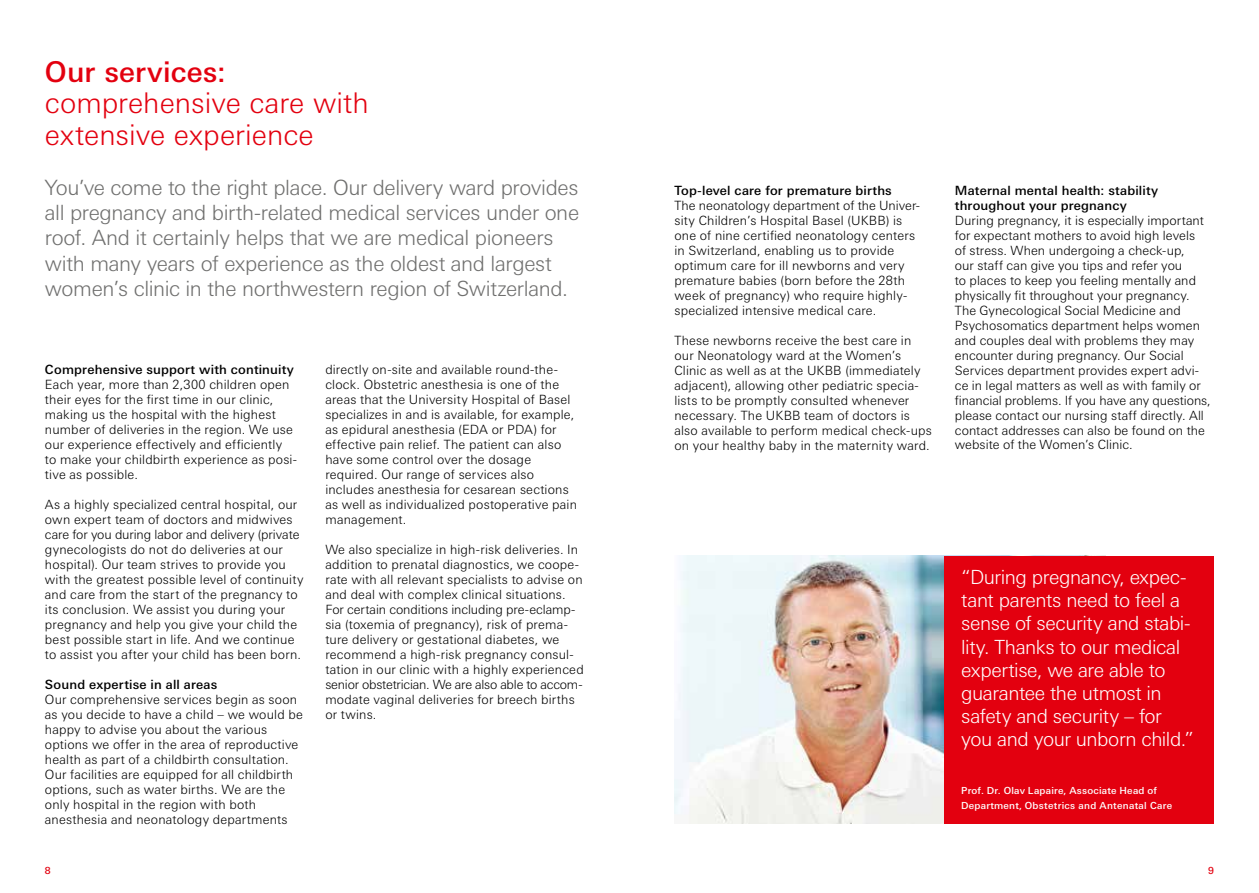
<style>
.page{position:relative;width:1259px;height:893px;background:#fff}
.page>*{position:absolute;margin:0;border:0;box-sizing:border-box;transform-origin:0 0}
.t1{font:300 28.5px/31.5px "Linotype Univers Basic";color:#e3000f}
.t2{font:500 28.5px "Linotype Univers Basic";letter-spacing:.005em;color:#e3000f}
.t3{font:300 21px/25.2px "Linotype Univers Basic";letter-spacing:-.02em;color:#6f6f6e}
.t4{font:300 19.5px/23.2px "Linotype Univers Basic";letter-spacing:-.025em;color:#fff}
.t5{font:300 12.75px/15px "Linotype Univers Basic";letter-spacing:.01em;color:#000}
.t6{font:500 12.75px/15px "Linotype Univers Basic";letter-spacing:.015em;color:#000}
.t7{font:500 9.75px/15px "Linotype Univers Basic";letter-spacing:.025em;color:#fff}
.t8{font:500 9.75px "Linotype Univers Basic";color:#e3000f}
</style>
<div class="page">
<img style="left:674px;top:556px;width:270px;height:268px">
<div style="left:944px;top:556px;width:270px;height:268px;background:#e3000f"></div>
<h1 class="t2" style="left:45px;top:55px;width:182px">Our services:</h1>
<h1 class="t1" style="left:45px;top:87px;width:325px">comprehensive care with extensive experience</h1>
<p class="t3" style="left:45px;top:175px;width:536px">You’ve come to the right place. Our delivery ward provides all pregnancy and birth-related medical services under one roof. And it certainly helps that we are medical pioneers with many years of experience as the oldest and largest women’s clinic in the northwestern region of Switzerland.</p>
<p class="t6" style="left:45px;top:362px;width:250px">Comprehensive support with continuity</p>
<p class="t5" style="left:45px;top:377px;width:254px">Each year, more than 2,300 children open their eyes for the first time in our clinic, making us the hospital with the highest number of deliveries in the region. We use our experience effectively and efficiently<br>to make your childbirth experience as posi&shy;tive as possible.</p>
<p class="t5" style="left:45px;top:497px;width:260px">As a highly specialized central hospital, our own expert team of doctors and midwives care for you during labor and delivery (private gynecologists do not do deliveries at our hospital). Our team strives to provide you with the greatest possible level of continuity and care from the start of the pregnancy to its conclusion. We assist you during your pregnancy and help you give your child the best possible start in life. And we continue to assist you after your child has been born.</p>
<p class="t6" style="left:45px;top:677px;width:174px">Sound expertise in all areas</p>
<p class="t5" style="left:45px;top:692px;width:259px">Our comprehensive services begin as soon as you decide to have a child – we would be happy to advise you about the various options we offer in the area of reproductive health as part of a childbirth consultation.<br>Our facilities are equipped for all childbirth options, such as water births. We are the only hospital in the region with both anesthesia and neonatology departments</p>
<p class="t5" style="left:325px;top:362px;width:253px">directly on-site and available round-the&shy;clock. Obstetric anesthesia is one of the areas that the University Hospital of Basel specializes in and is available, for example, as epidural anesthesia (EDA or PDA) for effective pain relief. The patient can also have some control over the dosage required. Our range of services also includes anesthesia for cesarean sections as well as individualized postoperative pain management.</p>
<p class="t5" style="left:325px;top:542px;width:260px">We also specialize in high-risk deliveries. In addition to prenatal diagnostics, we coope&shy;rate with all relevant specialists to advise on and deal with complex clinical situations.<br>For certain conditions including pre-eclamp&shy;sia (toxemia of pregnancy), risk of prema&shy;ture delivery or gestational diabetes, we recommend a high-risk pregnancy consul&shy;tation in our clinic with a highly experienced senior obstetrician. We are also able to accom&shy;modate vaginal deliveries for breech births or twins.</p>
<p class="t6" style="left:674px;top:183px;width:219px">Top-level care for premature births</p>
<p class="t5" style="left:674px;top:197px;width:247px">The neonatology department of the Univer&shy;sity Children’s Hospital Basel (UKBB) is one of nine certified neonatology centers in Switzerland, enabling us to provide optimum care for ill newborns and very premature babies (born before the 28th week of pregnancy) who require highly&shy;specialized intensive medical care.</p>
<p class="t5" style="left:674px;top:332px;width:259px">These newborns receive the best care in our Neonatology ward at the Women’s Clinic as well as at the UKBB (immediately adjacent), allowing other pediatric specia&shy;lists to be promptly consulted whenever necessary. The UKBB team of doctors is also available to perform medical check-ups on your healthy baby in the maternity ward.</p>
<p class="t6" style="left:955px;top:182px;width:205px">Maternal mental health: stability throughout your pregnancy</p>
<p class="t5" style="left:955px;top:212px;width:257px">During pregnancy, it is especially important for expectant mothers to avoid high levels<br>of stress. When undergoing a check-up,<br>our staff can give you tips and refer you<br>to places to keep you feeling mentally and physically fit throughout your pregnancy.<br>The Gynecological Social Medicine and Psychosomatics department helps women and couples deal with problems they may encounter during pregnancy. Our Social Services department provides expert advi&shy;ce in legal matters as well as with family or financial problems. If you have any questions, please contact our nursing staff directly. All contact addresses can also be found on the website of the Women’s Clinic.</p>
<h3 class="t4" style="left:961px;top:565px;width:234px">“During pregnancy, expec&shy;tant parents need to feel a sense of security and stabi&shy;lity. Thanks to our medical expertise, we are able to guarantee the utmost in safety and security – for you and your unborn child.”</h3>
<p class="t7" style="left:961px;top:782px;width:213px">Prof. Dr. Olav Lapaire, Associate Head of<br>Department, Obstetrics and Antenatal Care</p>
<p class="t8" style="left:45px;top:865px;width:7px">8</p>
<p class="t8" style="left:1208px;top:865px;width:7px">9</p>
</div>
